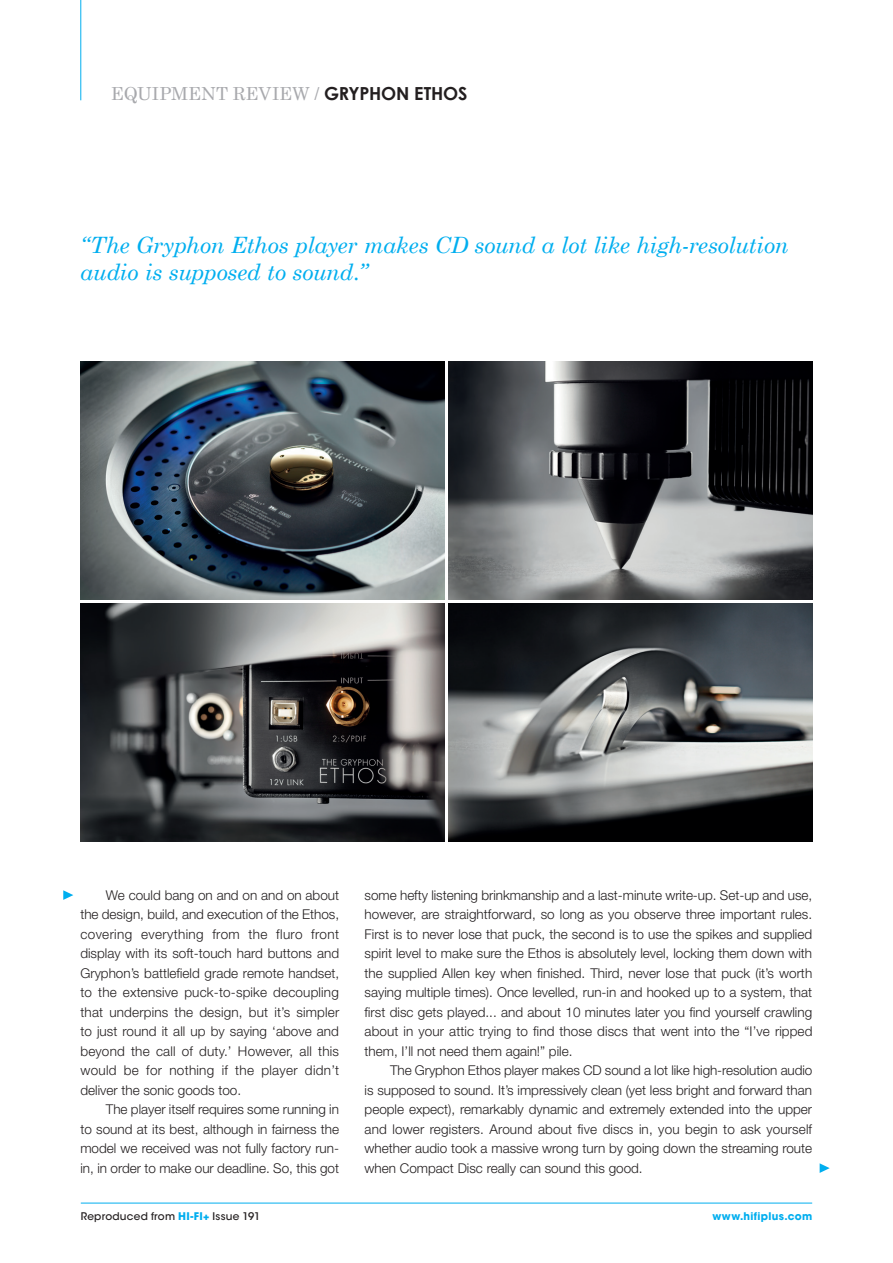
<style>
.page{position:relative;width:893px;height:1263px;background:#fff}
.page>*{position:absolute;margin:0;border:0;box-sizing:border-box;transform-origin:0 0}
.t1{font:italic 22.5px/27px "Century Schoolbook";letter-spacing:-.015em;color:#00aeef}
.t2{font:18px "Century Schoolbook";letter-spacing:-.005em;color:#a8a9ad}
.t3{font:300 13.5px/19.5px "Helvetica Neue LT Std";color:#231f20;text-align:justify}
.t4{font:500 10.5px "ITC Avant Garde Std";letter-spacing:.02em;color:#231f20}
.t5{font:700 10.5px "ITC Avant Garde Std";letter-spacing:.03em;color:#00aeef}
.s1{font-family:"Century Gothic";font-weight:700;color:#231f20}
.s2{font-weight:700;color:#00aeef}
</style>
<div class="page">
<img style="left:81px;top:361px;width:363px;height:238px">
<img style="left:449px;top:361px;width:363px;height:238px">
<img style="left:81px;top:604px;width:363px;height:237px">
<img style="left:449px;top:603px;width:363px;height:238px">
<svg style="left:63px;top:890px;width:10px;height:10px"></svg>
<svg style="left:820px;top:1163px;width:10px;height:10px"></svg>
<hr style="left:80px;top:0;width:1px;height:100px;background:#00aeef">
<hr style="left:81px;top:1203px;width:731px;height:1px;background:#00aeef">
<h2 class="t2" style="left:111px;top:83px;width:358px">EQUIPMENT REVIEW / <span class="s1">GRYPHON ETHOS</span></h2>
<h1 class="t1" style="left:80px;top:231px;width:710px">“The Gryphon Ethos player makes CD sound a lot like high-resolution audio is supposed to sound.”</h1>
<p class="t3" style="left:80px;top:885px;width:260px;text-indent:26px">We could bang on and on and on about the design, build, and execution of the Ethos, covering everything from the fluro front display with its soft-touch hard buttons and Gryphon’s battlefield grade remote handset, to the extensive puck-to-spike decoupling that underpins the design, but it’s simpler to just round it all up by saying ‘above and beyond the call of duty.’ However, all this would be for nothing if the player didn’t deliver the sonic goods too.</p>
<p class="t3" style="left:80px;top:1099px;width:260px;text-indent:26px">The player itself requires some running in to sound at its best, although in fairness the model we received was not fully factory run&shy;in, in order to make our deadline. So, this got</p>
<p class="t3" style="left:365px;top:885px;width:449px">some hefty listening brinkmanship and a last-minute write-up. Set-up and use, however, are straightforward, so long as you observe three important rules.<br>First is to never lose that puck, the second is to use the spikes and supplied spirit level to make sure the Ethos is absolutely level, locking them down with the supplied Allen key when finished. Third, never lose that puck (it’s worth saying multiple times). Once levelled, run-in and hooked up to a system, that first disc gets played... and about 10 minutes later you find yourself crawling about in your attic trying to find those discs that went into the “I’ve ripped them, I’ll not need them again!” pile.</p>
<p class="t3" style="left:365px;top:1060px;width:449px;text-indent:26px">The Gryphon Ethos player makes CD sound a lot like high-resolution audio is supposed to sound. It’s impressively clean (yet less bright and forward than people expect), remarkably dynamic and extremely extended into the upper and lower registers. Around about five discs in, you begin to ask yourself whether audio took a massive wrong turn by going down the streaming route when Compact Disc really can sound this good.</p>
<p class="t4" style="left:81px;top:1210px;width:181px">Reproduced from <span class="s2">HI-FI+</span> Issue 191</p>
<p class="t5" style="left:712px;top:1210px;width:101px">www.hifiplus.com</p>
</div>
